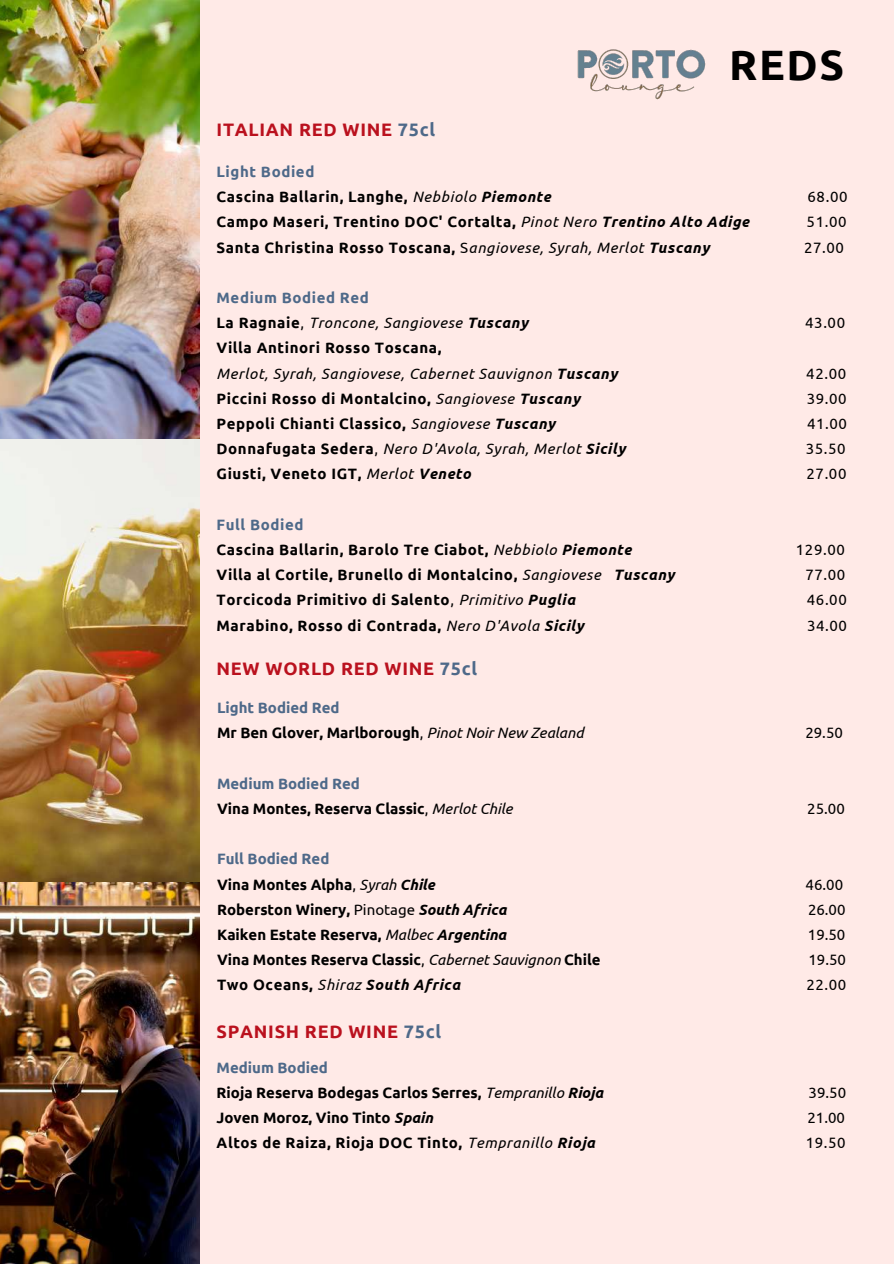
<style>
.page{position:relative;width:894px;height:1264px;background:#fff}
.page>*{position:absolute;margin:0;border:0;box-sizing:border-box;transform-origin:0 0}
.t1{font:700 42.45px "Ubuntu";color:#000}
.t2{font:700 18px "Ubuntu";letter-spacing:.04em;color:#ba111e}
.t3{font:700 15px/25.2px "Ubuntu";letter-spacing:.04em;color:#000}
.t4{font:700 15px/25.2px "Ubuntu";color:#000}
.t5{font:italic 15px/25.2px "Ubuntu";letter-spacing:.04em;color:#000}
.t6{font:15px "Ubuntu";letter-spacing:.04em;color:#000}
.t7{font:italic 700 15px "Ubuntu";letter-spacing:.04em;color:#000}
.s1{color:#4e6989}
.s2{font-weight:400;font-style:italic}
.s3{font-style:italic}
.s4{font-weight:400}
.s5{font-weight:700;font-style:normal;color:#4e6989}
.s6{font-weight:700;font-style:normal}
.s7{font-style:normal}
.s8{font-weight:700}
</style>
<div class="page">
<div style="left:0;top:0;width:893px;height:1263px;background:#ffeae7"></div>
<img style="left:0;top:0;width:199px;height:1263px">
<img style="left:577px;top:49px;width:129px;height:51px">
<p class="t2" style="left:216px;top:119px;width:220px">ITALIAN RED WINE <span class="s1">75cl</span></p>
<p class="t3" style="left:216px;top:159px;width:335px"><span class="s1">Light Bodied<br></span>Cascina Ballarin, Langhe, <span class="s2">Nebbiolo</span> <span class="s3">Piemonte</span></p>
<h1 class="t1" style="left:728px;top:41px;width:117px">REDS</h1>
<p class="t6" style="left:807px;top:188px;width:41px">68.00</p>
<p class="t3" style="left:216px;top:209px;width:534px">Campo Maseri, Trentino DOC' Cortalta, <span class="s2">Pinot Nero</span> <span class="s3">Trentino Alto Adige</span></p>
<p class="t6" style="left:806px;top:213px;width:41px">51.00</p>
<p class="t3" style="left:216px;top:234px;width:494px">Santa Christina Rosso Toscana, <span class="s4">S</span><span class="s2">angiovese, Syrah, Merlot</span> <span class="s3">Tuscany</span></p>
<p class="t6" style="left:803px;top:239px;width:41px">27.00</p>
<p class="t5" style="left:216px;top:285px;width:313px"><span class="s5">Medium Bodied Red<br></span><span class="s6">La Ragnaie</span><span class="s7">,</span> Troncone, Sangiovese <span class="s8">Tuscany</span></p>
<p class="t6" style="left:805px;top:314px;width:41px">43.00</p>
<p class="t5" style="left:216px;top:335px;width:402px"><span class="s6">Villa Antinori Rosso Toscana,<br></span>Merlot, Syrah, Sangiovese, Cabernet Sauvignon <span class="s8">Tuscany</span></p>
<p class="t6" style="left:806px;top:364px;width:41px">42.00</p>
<p class="t3" style="left:216px;top:385px;width:365px">Piccini Rosso di Montalcino, <span class="s2">Sangiovese</span> <span class="s3">Tuscany</span></p>
<p class="t6" style="left:806px;top:390px;width:41px">39.00</p>
<p class="t3" style="left:216px;top:411px;width:340px">Peppoli Chianti Classico, <span class="s2">Sangiovese</span> <span class="s3">Tuscany</span></p>
<p class="t6" style="left:806px;top:415px;width:41px">41.00</p>
<p class="t5" style="left:216px;top:436px;width:410px"><span class="s6">Donnafugata Sedera</span><span class="s7">,</span> Nero D'Avola, Syrah, Merlot <span class="s8">Sicily</span></p>
<p class="t6" style="left:805px;top:440px;width:41px">35.50</p>
<p class="t3" style="left:216px;top:461px;width:255px">Giusti, Veneto IGT, <span class="s2">Merlot</span> <span class="s3">Veneto</span></p>
<p class="t6" style="left:806px;top:465px;width:41px">27.00</p>
<p class="t3" style="left:216px;top:511px;width:416px"><span class="s1">Full Bodied<br></span>Cascina Ballarin, Barolo Tre Ciabot, <span class="s2">Nebbiolo</span> <span class="s3">Piemonte</span></p>
<p class="t6" style="left:795px;top:541px;width:50px">129.00</p>
<p class="t3" style="left:216px;top:562px;width:459px">Villa al Cortile, Brunello di Montalcino, <span class="s2">Sangiovese</span> <span class="s3">Tuscany</span></p>
<p class="t6" style="left:805px;top:566px;width:41px">77.00</p>
<p class="t3" style="left:216px;top:587px;width:360px">Torcicoda Primitivo di Salento<span class="s4">,</span> <span class="s2">Primitivo</span> <span class="s3">Puglia</span></p>
<p class="t6" style="left:806px;top:591px;width:41px">46.00</p>
<p class="t3" style="left:216px;top:612px;width:368px">Marabino, Rosso di Contrada, <span class="s2">Nero D'Avola</span> <span class="s3">Sicily</span></p>
<p class="t6" style="left:806px;top:616px;width:41px">34.00</p>
<p class="t2" style="left:216px;top:658px;width:262px">NEW WORLD RED WINE <span class="s1">75cl</span></p>
<p class="t4" style="left:217px;top:695px;width:368px"><span class="s1">Light Bodied Red<br></span>Mr Ben Glover, Marlborough<span class="s4">,</span> <span class="s2">Pinot Noir New Zealand</span></p>
<p class="t4" style="left:217px;top:770px;width:297px"><span class="s1">Medium Bodied Red<br></span>Vina Montes, Reserva Classic<span class="s4">,</span> <span class="s2">Merlot Chile</span></p>
<p class="t4" style="left:217px;top:846px;width:219px"><span class="s1">Full Bodied Red<br></span>Vina Montes Alpha<span class="s4">,</span> <span class="s2">Syrah</span> <span class="s3">Chile</span></p>
<p class="t6" style="left:805px;top:724px;width:39px">29.50</p>
<p class="t6" style="left:807px;top:800px;width:39px">25.00</p>
<p class="t6" style="left:805px;top:875px;width:39px">46.00</p>
<p class="t4" style="left:217px;top:896px;width:291px">Roberston Winery, <span class="s4">Pinotage</span> <span class="s3">South Africa</span></p>
<p class="t6" style="left:807px;top:900px;width:39px">26.00</p>
<p class="t4" style="left:217px;top:921px;width:291px">Kaiken Estate Reserva, <span class="s2">Malbec</span> <span class="s3">Argentina</span></p>
<p class="t6" style="left:807px;top:926px;width:39px">19.50</p>
<p class="t4" style="left:217px;top:947px;width:385px">Vina Montes Reserva Classic<span class="s4">,</span> <span class="s2">Cabernet Sauvignon</span> Chile</p>
<p class="t6" style="left:808px;top:951px;width:39px">19.50</p>
<p class="t7" style="left:217px;top:976px;width:244px"><span class="s7">Two Oceans,</span> <span class="s4">Shiraz</span> South Africa</p>
<p class="t6" style="left:806px;top:976px;width:41px">22.00</p>
<p class="t2" style="left:216px;top:1020px;width:226px">SPANISH RED WINE <span class="s1">75cl</span></p>
<p class="t4" style="left:216px;top:1054px;width:388px"><span class="s1">Medium Bodied<br></span>Rioja Reserva Bodegas Carlos Serres, <span class="s2">Tempranillo</span> <span class="s3">Rioja</span></p>
<p class="t6" style="left:808px;top:1083px;width:39px">39.50</p>
<p class="t4" style="left:216px;top:1104px;width:218px">Joven Moroz, Vino Tinto <span class="s3">Spain</span></p>
<p class="t6" style="left:807px;top:1108px;width:39px">21.00</p>
<p class="t3" style="left:216px;top:1129px;width:380px">Altos de Raiza, Rioja DOC Tinto, <span class="s2">Tempranillo</span> <span class="s3">Rioja</span></p>
<p class="t6" style="left:805px;top:1134px;width:41px">19.50</p>
</div>
